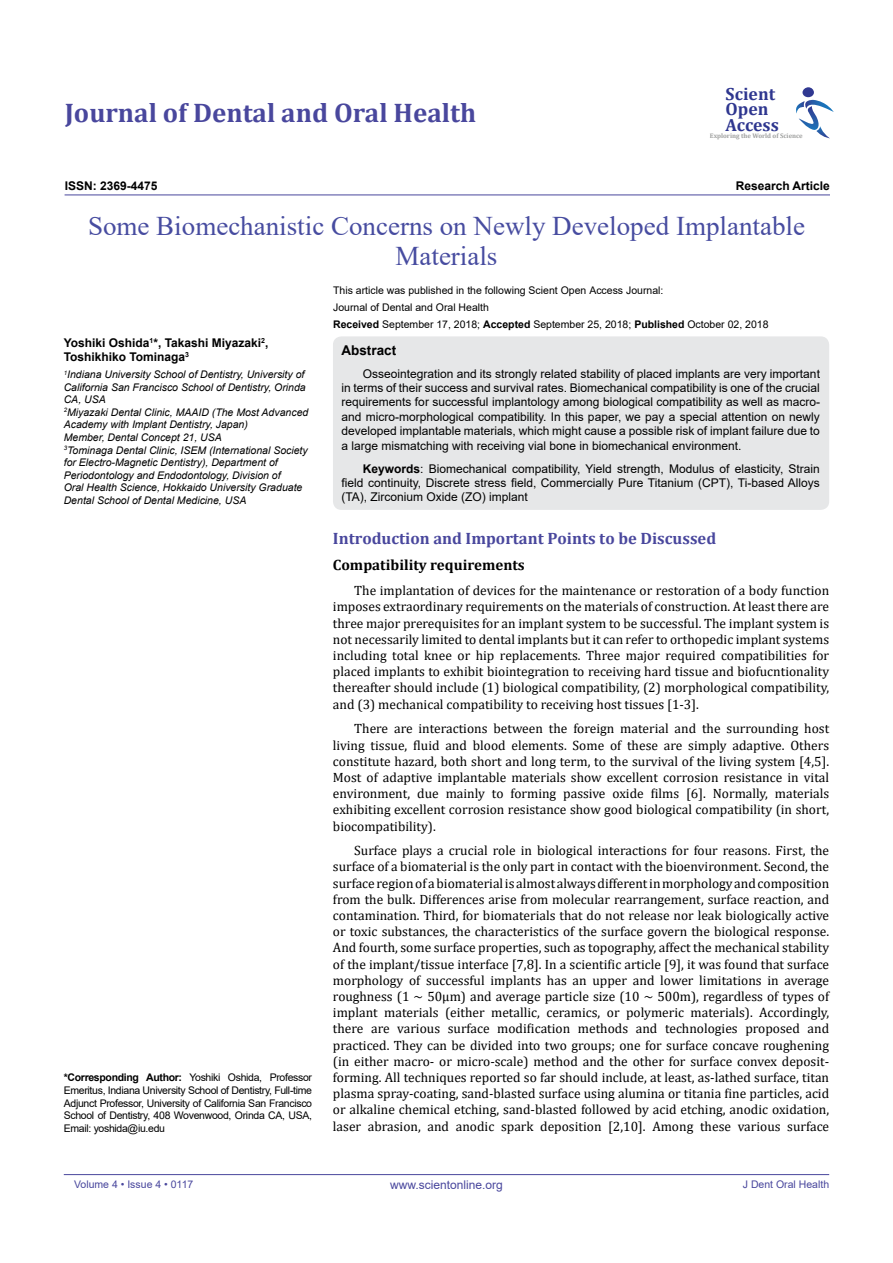
<style>
.page{position:relative;width:893px;height:1263px;background:#fff}
.page>*{position:absolute;margin:0;border:0;box-sizing:border-box;transform-origin:0 0}
.t1{font:27px/30px "Times New Roman";color:#474ca0;text-align:center}
.t2{font:700 27px "Cambria";color:#49479d}
.t3{font:700 17.7px/15.5px "Cambria";color:#2e368f}
.t4{font:700 16.5px "Cambria";color:#49479d}
.t5{font:700 15px "Cambria";color:#000}
.t6{font:13.5px/16.2px "Cambria";color:#000;text-align:justify}
.t7{font:700 13.5px "Arial";color:#000}
.t8{font:12px/14.4px "Arial";color:#000;text-align:justify}
.t9{font:700 12px/14.4px "Arial";color:#000}
.t10{font:12px "Arial";color:#49479d}
.t11{font:italic 10.5px/12.6px "Arial";color:#000}
.t12{font:10.5px/12.6px "Arial";color:#000;text-align:justify}
.t13{font:10.5px "Arial";color:#49479d}
.t14{font:700 6.6px "Cambria";color:#9e9f9e}
.s1{font-weight:700}
</style>
<div class="page">
<hr style="left:64px;top:1174px;width:765px;height:1px;background:#49479d">
<hr style="left:65px;top:195px;width:765px;height:1px;background:#49479d">
<div style="left:802px;top:87px;width:12px;height:10px;background:#303891;border-radius:50%"></div>
<svg style="left:796px;top:100px;width:38px;height:38px"></svg>
<div style="left:333px;top:336px;width:496px;height:174px;background:#e6e7e8;border-radius:9px"></div>
<h1 class="t2" style="left:65px;top:94px;width:413px">Journal of Dental and Oral Health</h1>
<h2 class="t3" style="left:725px;top:86px;width:55px">Scient<br>Open<br>Access</h2>
<p class="t14" style="left:710px;top:131px;width:94px">Exploring the World of Science</p>
<p class="t9" style="left:65px;top:179px;width:94px">ISSN: 2369-4475</p>
<p class="t9" style="left:736px;top:179px;width:96px">Research Article</p>
<h1 class="t1" style="left:88px;top:210px;width:718px">Some Biomechanistic Concerns on Newly Developed Implantable<br>Materials</h1>
<p class="t9" style="left:64px;top:335px;width:206px">Yoshiki Oshida<sup>1</sup>*, Takashi Miyazaki<sup>2</sup>,<br>Toshikhiko Tominaga<sup>3</sup></p>
<p class="t11" style="left:64px;top:368px;width:246px"><sup>1</sup>Indiana University School of Dentistry, University of California San Francisco School of Dentistry, Orinda CA, USA<br><sup>2</sup>Miyazaki Dental Clinic, MAAID (The Most Advanced Academy with Implant Dentistry, Japan)<br>Member, Dental Concept 21, USA<br><sup>3</sup>Tominaga Dental Clinic, ISEM (International Society for Electro-Magnetic Dentistry), Department of Periodontology and Endodontology, Division of<br>Oral Health Science, Hokkaido University Graduate Dental School of Dental Medicine, USA</p>
<p class="t12" style="left:64px;top:1071px;width:250px"><span class="s1">*Corresponding Author:</span> Yoshiki Oshida, Professor Emeritus, Indiana University School of Dentistry, Full-time Adjunct Professor, University of California San Francisco School of Dentistry, 408 Wovenwood, Orinda CA, USA, Email: yoshida@iu.edu</p>
<p class="t12" style="left:333px;top:282px;width:437px;line-height:16.8px;text-align:left">This article was published in the following Scient Open Access Journal:<br>Journal of Dental and Oral Health<br><span class="s1">Received</span> September 17, 2018; <span class="s1">Accepted</span> September 25, 2018; <span class="s1">Published</span> October 02, 2018</p>
<p class="t7" style="left:341px;top:340px;width:56px">Abstract</p>
<p class="t8" style="left:341px;top:366px;width:480px;text-indent:21px">Osseointegration and its strongly related stability of placed implants are very important in terms of their success and survival rates. Biomechanical compatibility is one of the crucial requirements for successful implantology among biological compatibility as well as macro&shy;and micro-morphological compatibility. In this paper, we pay a special attention on newly developed implantable materials, which might cause a possible risk of implant failure due to a large mismatching with receiving vial bone in biomechanical environment.</p>
<p class="t8" style="left:341px;top:461px;width:480px;text-indent:21px"><span class="s1">Keywords</span>: Biomechanical compatibility, Yield strength, Modulus of elasticity, Strain field continuity, Discrete stress field, Commercially Pure Titanium (CPT), Ti-based Alloys (TA), Zirconium Oxide (ZO) implant</p>
<p class="t4" style="left:333px;top:527px;width:385px">Introduction and Important Points to be Discussed</p>
<p class="t5" style="left:333px;top:555px;width:193px">Compatibility requirements</p>
<p class="t6" style="left:333px;top:582px;width:498px;text-indent:21px">The implantation of devices for the maintenance or restoration of a body function imposes extraordinary requirements on the materials of construction. At least there are three major prerequisites for an implant system to be successful. The implant system is not necessarily limited to dental implants but it can refer to orthopedic implant systems including total knee or hip replacements. Three major required compatibilities for placed implants to exhibit biointegration to receiving hard tissue and biofucntionality thereafter should include (1) biological compatibility, (2) morphological compatibility, and (3) mechanical compatibility to receiving host tissues [1-3].</p>
<p class="t6" style="left:333px;top:720px;width:498px;text-indent:21px">There are interactions between the foreign material and the surrounding host living tissue, fluid and blood elements. Some of these are simply adaptive. Others constitute hazard, both short and long term, to the survival of the living system [4,5].<br>Most of adaptive implantable materials show excellent corrosion resistance in vital environment, due mainly to forming passive oxide films [6]. Normally, materials exhibiting excellent corrosion resistance show good biological compatibility (in short, biocompatibility).</p>
<p class="t6" style="left:333px;top:842px;width:498px;text-indent:21px">Surface plays a crucial role in biological interactions for four reasons. First, the surface of a biomaterial is the only part in contact with the bioenvironment. Second, the surface region of a biomaterial is almost always different in morphology and composition from the bulk. Differences arise from molecular rearrangement, surface reaction, and contamination. Third, for biomaterials that do not release nor leak biologically active or toxic substances, the characteristics of the surface govern the biological response.<br>And fourth, some surface properties, such as topography, affect the mechanical stability of the implant/tissue interface [7,8]. In a scientific article [9], it was found that surface morphology of successful implants has an upper and lower limitations in average roughness (1 ~ 50µm) and average particle size (10 ~ 500m), regardless of types of implant materials (either metallic, ceramics, or polymeric materials). Accordingly, there are various surface modification methods and technologies proposed and practiced. They can be divided into two groups; one for surface concave roughening (in either macro- or micro-scale) method and the other for surface convex deposit&shy;forming. All techniques reported so far should include, at least, as-lathed surface, titan plasma spray-coating, sand-blasted surface using alumina or titania fine particles, acid or alkaline chemical etching, sand-blasted followed by acid etching, anodic oxidation, laser abrasion, and anodic spark deposition [2,10]. Among these various surface</p>
<p class="t13" style="left:74px;top:1177px;width:121px">Volume 4 • Issue 4 • 0117</p>
<p class="t10" style="left:390px;top:1177px;width:114px">www.scientonline.org</p>
<p class="t13" style="left:743px;top:1177px;width:88px">J Dent Oral Health</p>
</div>
